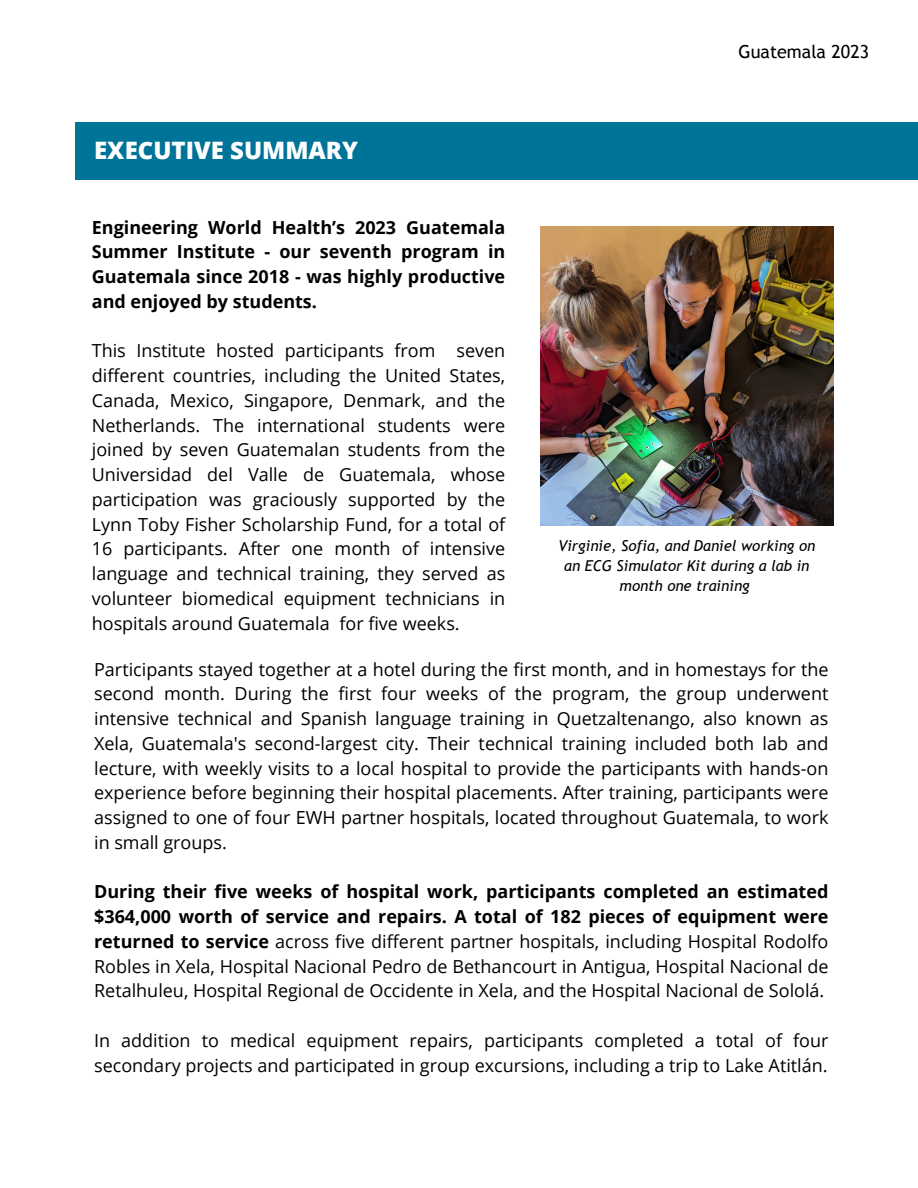
<style>
.page{position:relative;width:918px;height:1188px;background:#fff}
.page>*{position:absolute;margin:0;border:0;box-sizing:border-box;transform-origin:0 0}
.t1{font:800 30px "Open Sans";color:#fff}
.t2{font:800 24px "Open Sans";color:#fff}
.t3{font:18px/24.8px "Open Sans";color:#000;text-align:justify}
.t4{font:700 18px/24.8px "Open Sans";color:#000;text-align:justify}
.t5{font:18px "Trebuchet MS";color:#000}
.t6{font:italic 15px/20.2px "Trebuchet MS";color:#000;text-align:center}
.s1{font-weight:700}
</style>
<div class="page">
<img style="left:541px;top:226px;width:292px;height:300px">
<div style="left:76px;top:122px;width:842px;height:57px;background:#007398"></div>
<p class="t2" style="left:94px;top:133px;width:265px">EXECUTIVE SUMMARY</p>
<p class="t1" style="left:77px;top:141px;width:169px">EWH STAFF</p>
<p class="t4" style="left:92px;top:214px;width:415px">Engineering World Health’s 2023 Guatemala Summer Institute - our seventh program in Guatemala since 2018 - was highly productive and enjoyed by students.</p>
<p class="t3" style="left:92px;top:338px;width:415px">This Institute hosted participants from seven different countries, including the United States, Canada, Mexico, Singapore, Denmark, and the Netherlands. The international students were joined by seven Guatemalan students from the Universidad del Valle de Guatemala, whose participation was graciously supported by the Lynn Toby Fisher Scholarship Fund, for a total of 16 participants. After one month of intensive language and technical training, they served as volunteer biomedical equipment technicians in hospitals around Guatemala for five weeks.</p>
<p class="t5" style="left:739px;top:41px;width:132px">Guatemala 2023</p>
<p class="t6" style="left:559px;top:535px;width:258px">Virginie, Sofia, and Daniel working on an ECG Simulator Kit during a lab in month one training</p>
<p class="t3" style="left:94px;top:656px;width:736px">Participants stayed together at a hotel during the first month, and in homestays for the second month. During the first four weeks of the program, the group underwent intensive technical and Spanish language training in Quetzaltenango, also known as Xela, Guatemala's second-largest city. Their technical training included both lab and lecture, with weekly visits to a local hospital to provide the participants with hands-on experience before beginning their hospital placements. After training, participants were assigned to one of four EWH partner hospitals, located throughout Guatemala, to work in small groups.</p>
<p class="t3" style="left:94px;top:879px;width:736px"><span class="s1">During their five weeks of hospital work, participants completed an estimated $364,000 worth of service and repairs. A total of 182 pieces of equipment were returned to service</span> across five different partner hospitals, including Hospital Rodolfo Robles in Xela, Hospital Nacional Pedro de Bethancourt in Antigua, Hospital Nacional de Retalhuleu, Hospital Regional de Occidente in Xela, and the Hospital Nacional de Sololá.</p>
<p class="t3" style="left:94px;top:1027px;width:736px">In addition to medical equipment repairs, participants completed a total of four secondary projects and participated in group excursions, including a trip to Lake Atitlán.</p>
</div>
